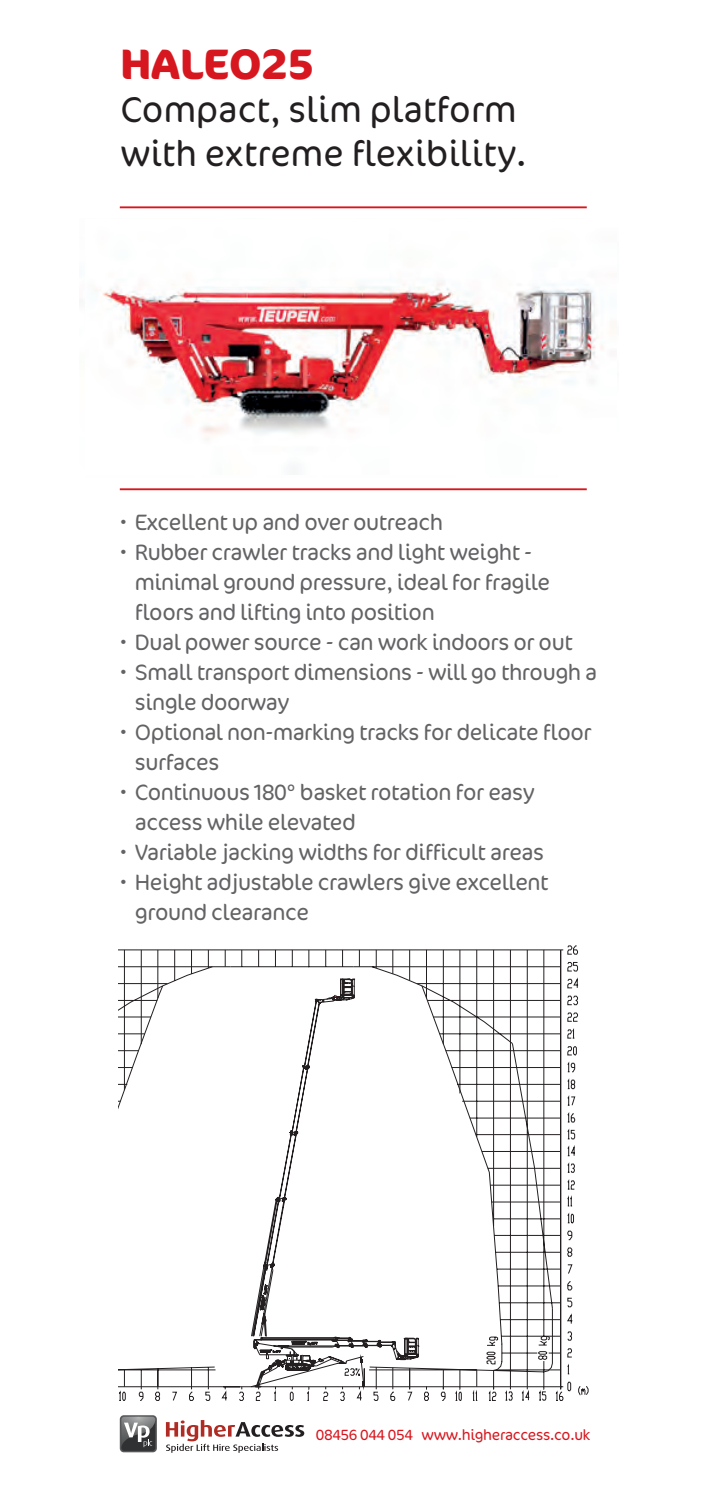
<style>
.page{position:relative;width:709px;height:1489px;background:#fff}
.page>*{position:absolute;margin:0;border:0;box-sizing:border-box;transform-origin:0 0}
.t1{font:700 42.5px "Cocon";letter-spacing:-.02em;color:#d7171f}
.t2{font:700 42.5px "Cocon";color:#d7171f}
.t3{font:300 37.5px/40px "Cocon";letter-spacing:-.02em;color:#231f20}
.t4{font:300 36.25px/43.5px "Cocon";color:#231f20}
.t5{font:300 22.5px/30px "Cocon";letter-spacing:-.02em;color:#636366}
.t6{font:300 15px "Cocon";letter-spacing:-.02em;color:#d7171f}
</style>
<div class="page">
<svg style="left:119px;top:1414px;width:38px;height:38px"></svg>
<svg style="left:120px;top:1414px;width:37px;height:38px"></svg>
<svg style="left:121px;top:1416px;width:34px;height:34px"></svg>
<svg style="left:166px;top:1420px;width:138px;height:32px"></svg>
<hr style="left:120px;top:206px;width:466px;height:2px;background:#d7171f">
<hr style="left:120px;top:488px;width:466px;height:2px;background:#d7171f">
<svg style="left:118px;top:949px;width:23px;height:160px"></svg>
<svg style="left:263px;top:984px;width:325px;height:416px"></svg>
<svg style="left:316px;top:945px;width:262px;height:421px"></svg>
<svg style="left:118px;top:1264px;width:301px;height:136px"></svg>
<svg style="left:141px;top:949px;width:214px;height:186px"></svg>
<img style="left:102px;top:282px;width:501px;height:153px">
<h1 class="t2" style="left:120px;top:38px;width:195px">HALEO25</h1>
<h3 class="t4" style="left:120px;top:89px;width:408px">Compact, slim platform with extreme flexibility.</h3>
<h1 class="t1" style="left:116px;top:39px;width:327px">Teupen Leo 25T</h1>
<h2 class="t3" style="left:116px;top:88px;width:404px">Compact, slim platform with extreme flexibility.</h2>
<p class="t5" style="left:120px;top:508px;width:325px">• Excellent up and over outreach</p>
<p class="t5" style="left:135px;top:538px;width:417px;text-indent:-15px">• Rubber crawler tracks and light weight - minimal ground pressure, ideal for fragile floors and lifting into position</p>
<p class="t5" style="left:120px;top:628px;width:454px">• Dual power source - can work indoors or out</p>
<p class="t5" style="left:135px;top:658px;width:464px;text-indent:-15px">• Small transport dimensions - will go through a single doorway</p>
<p class="t5" style="left:135px;top:718px;width:458px;text-indent:-15px">• Optional non-marking tracks for delicate floor surfaces</p>
<p class="t5" style="left:135px;top:778px;width:401px;text-indent:-15px">• Continuous 180° basket rotation for easy access while elevated</p>
<p class="t5" style="left:120px;top:838px;width:426px">• Variable jacking widths for difficult areas</p>
<p class="t5" style="left:135px;top:868px;width:415px;text-indent:-15px">• Height adjustable crawlers give excellent ground clearance</p>
<p class="t6" style="left:316px;top:1425px;width:276px">08456 044 054 www.higheraccess.co.uk</p>
<p class="t6" style="left:313px;top:1427px;width:276px">0845 04 054 www.higheraccess.co.uk</p>
</div>
